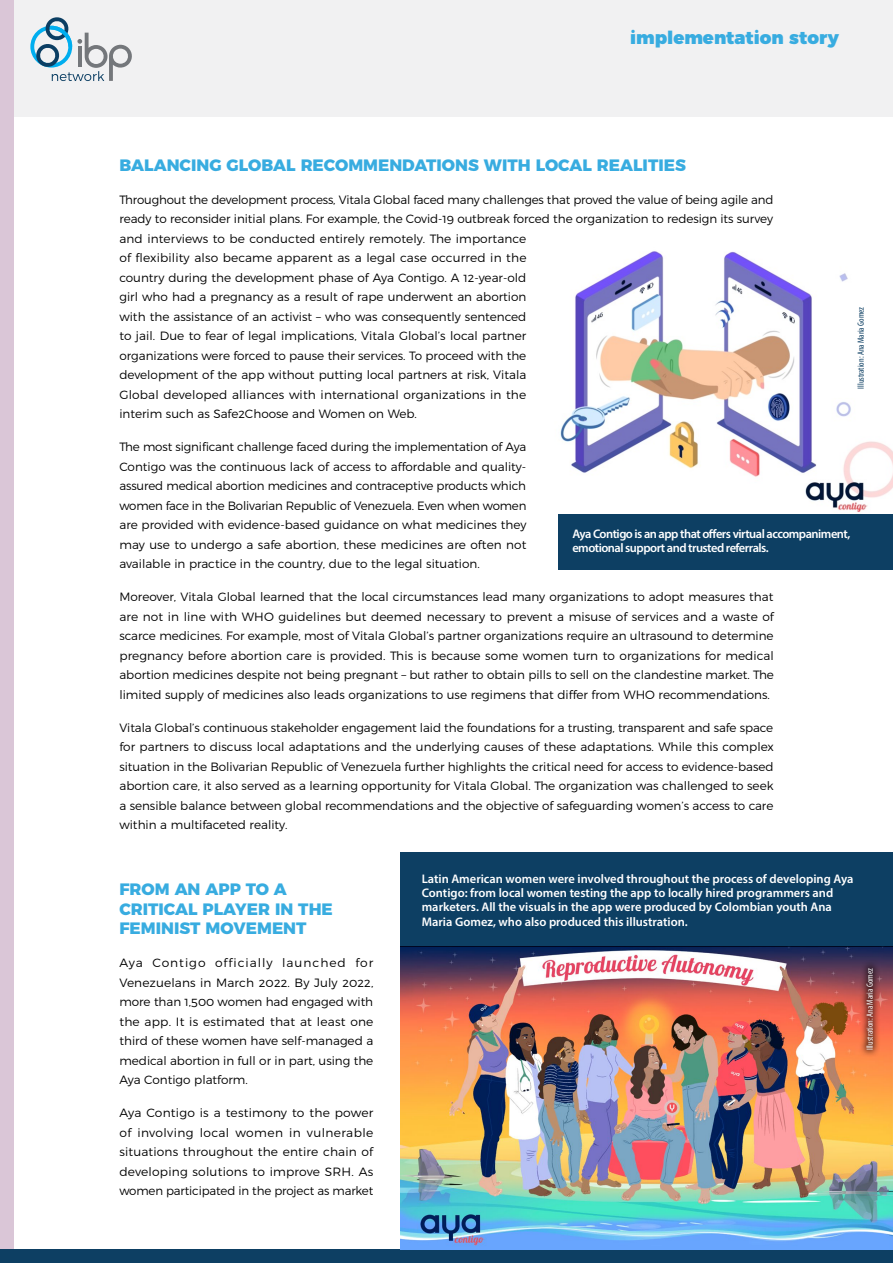
<style>
.page{position:relative;width:893px;height:1263px;background:#fff}
.page>*{position:absolute;margin:0;border:0;box-sizing:border-box;transform-origin:0 0}
.t1{font:900 18px "Montserrat";color:#38ace0}
.IBP_Body{font:800 16.5px/19.5px "Montserrat";color:#38ace0}
.IBP_Photo_caption{font:600 12.45px/14.2px "Myriad Pro";color:#fff}
.IBP_Photo_caption-2{font:600 12.45px/14.2px "Myriad Pro";letter-spacing:-.04em;color:#fff}
.IBP_Body-2{font:300 12px/19.5px "Montserrat";color:#000;text-align:justify}
.IBP_Photo_credit{font:condensed 9px "Myriad Pro";color:#0d3f63}
.IBP_Photo_credit-2{font:condensed 9px "Myriad Pro";color:#fff}
</style>
<div class="page">
<div style="left:0;top:0;width:893px;height:116px;background:#f1f1f2"></div>
<div style="left:0;top:0;width:14px;height:1263px;background:#dac6d7"></div>
<div style="left:0;top:1249px;width:893px;height:14px;background:#0d3f63"></div>
<svg style="left:30px;top:17px;width:102px;height:64px"></svg>
<img style="left:400px;top:947px;width:493px;height:302px">
<div style="left:400px;top:852px;width:493px;height:95px;background:#0d3f63"></div>
<img style="left:560px;top:251px;width:333px;height:263px">
<div style="left:558px;top:514px;width:335px;height:55px;background:#0d3f63"></div>
<div style="left:858px;top:960px;width:22px;height:97px;background:#000;opacity:.75"></div>
<h1 class="t1" style="left:630px;top:23px;width:210px">implementation story</h1>
<p class="IBP_Body" style="left:119px;top:154px;width:568px">BALANCING GLOBAL RECOMMENDATIONS WITH LOCAL REALITIES</p>
<p class="IBP_Body-2" style="left:119px;top:189px;width:656px;text-align:left">Throughout the development process, Vitala Global faced many challenges that proved the value of being agile and ready to reconsider initial plans. For example, the Covid-19 outbreak forced the organization to redesign its survey and interviews to be conducted entirely remotely. The importance<br>of flexibility also became apparent as a legal case occurred in the<br>country during the development phase of Aya Contigo. A 12-year-old<br>girl who had a pregnancy as a result of rape underwent an abortion<br>with the assistance of an activist – who was consequently sentenced<br>to jail. Due to fear of legal implications, Vitala Global’s local partner<br>organizations were forced to pause their services. To proceed with the<br>development of the app without putting local partners at risk, Vitala<br>Global developed alliances with international organizations in the<br>interim such as Safe2Choose and Women on Web.</p>
<p class="IBP_Body-2" style="left:119px;top:436px;width:409px">The most significant challenge faced during the implementation of Aya Contigo was the continuous lack of access to affordable and quality&shy;assured medical abortion medicines and contraceptive products which women face in the Bolivarian Republic of Venezuela. Even when women are provided with evidence-based guidance on what medicines they may use to undergo a safe abortion, these medicines are often not available in practice in the country, due to the legal situation.</p>
<p class="IBP_Body-2" style="left:119px;top:586px;width:656px">Moreover, Vitala Global learned that the local circumstances lead many organizations to adopt measures that are not in line with WHO guidelines but deemed necessary to prevent a misuse of services and a waste of scarce medicines. For example, most of Vitala Global’s partner organizations require an ultrasound to determine pregnancy before abortion care is provided. This is because some women turn to organizations for medical abortion medicines despite not being pregnant – but rather to obtain pills to sell on the clandestine market. The limited supply of medicines also leads organizations to use regimens that differ from WHO recommendations.</p>
<p class="IBP_Body-2" style="left:119px;top:717px;width:656px">Vitala Global’s continuous stakeholder engagement laid the foundations for a trusting, transparent and safe space for partners to discuss local adaptations and the underlying causes of these adaptations. While this complex situation in the Bolivarian Republic of Venezuela further highlights the critical need for access to evidence-based abortion care, it also served as a learning opportunity for Vitala Global. The organization was challenged to seek a sensible balance between global recommendations and the objective of safeguarding women’s access to care within a multifaceted reality.</p>
<p class="IBP_Photo_credit" style="left:855px;top:389px;width:83px;rotate:-90deg">Illustration: Ana Maria Gomez</p>
<p class="IBP_Photo_caption-2" style="left:572px;top:526px;width:279px">Aya Contigo is an app that offers virtual accompaniment, emotional support and trusted referrals.</p>
<p class="IBP_Body" style="left:119px;top:878px;width:215px">FROM AN APP TO A<br>CRITICAL PLAYER IN THE<br>FEMINIST MOVEMENT</p>
<p class="IBP_Body-2" style="left:119px;top:952px;width:256px">Aya Contigo officially launched for Venezuelans in March 2022. By July 2022, more than 1,500 women had engaged with the app. It is estimated that at least one third of these women have self-managed a medical abortion in full or in part, using the Aya Contigo platform.</p>
<p class="IBP_Body-2" style="left:119px;top:1102px;width:255px">Aya Contigo is a testimony to the power of involving local women in vulnerable situations throughout the entire chain of developing solutions to improve SRH. As women participated in the project as market</p>
<p class="IBP_Photo_caption" style="left:422px;top:871px;width:433px">Latin American women were involved throughout the process of developing Aya Contigo: from local women testing the app to locally hired programmers and marketers. All the visuals in the app were produced by Colombian youth Ana Maria Gomez, who also produced this illustration.</p>
<p class="IBP_Photo_credit-2" style="left:864px;top:1050px;width:83px;rotate:-90deg">Illustration: Ana Maria Gomez</p>
</div>
